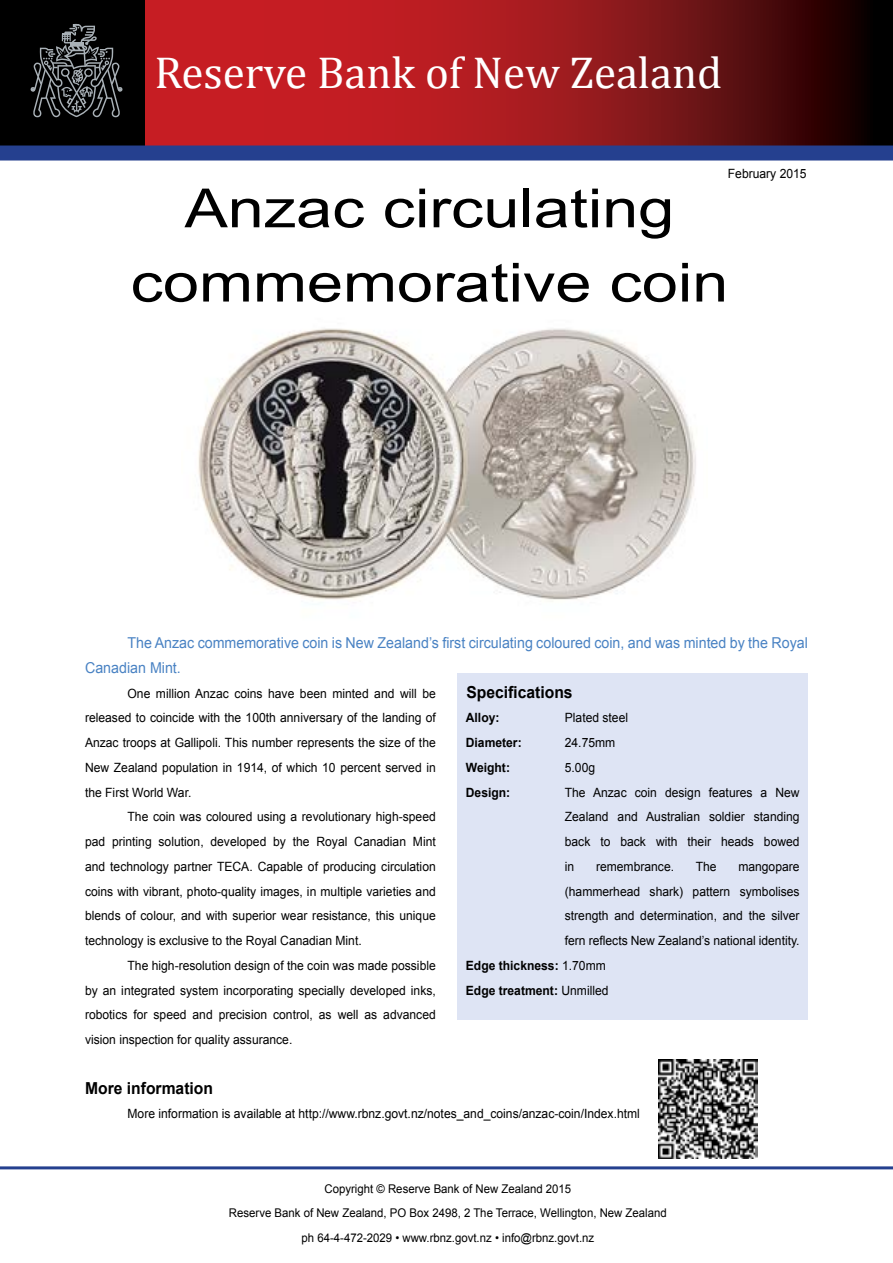
<style>
.page{position:relative;width:893px;height:1263px;background:#fff}
.page>*{position:absolute;margin:0;border:0;box-sizing:border-box;transform-origin:0 0}
.t1{font:54px/74.2px "Arial";color:#000;text-align:center;scale:1.2 1}
.t2{font:45px "Cambria";color:#fff}
.t3{font:700 16.5px "Arial";color:#000;scale:.95 1}
.t4{font:15px/24.8px "Arial";color:#4982c3;scale:.95 1}
.t5{font:12.75px/24.8px "Arial";color:#000;text-align:justify;scale:.95 1}
.t6{font:700 12.75px "Arial";color:#000;scale:.95 1}
.t7{font:12px/24.8px "Arial";color:#000;text-align:center;scale:.95 1}
.s1{font-weight:400}
</style>
<div class="page">
<img style="left:198px;top:328px;width:498px;height:274px">
<svg style="left:144px;top:0;width:749px;height:146px;background:#8f161a"></svg>
<div style="left:0;top:0;width:144px;height:153px;background:#000"></div>
<svg style="left:30px;top:24px;width:93px;height:94px"></svg>
<div style="left:0;top:146px;width:893px;height:15px;background:#25408f"></div>
<div style="left:457px;top:673px;width:351px;height:346px;background:#dee4f4"></div>
<hr style="left:0;top:1166px;width:893px;height:3px;background:#25408f">
<img style="left:659px;top:1059px;width:99px;height:99px">
<h2 class="t2" style="left:154px;top:46px;width:569px">Reserve Bank of New Zealand</h2>
<p class="t5" style="left:728px;top:161px;width:84px">February 2015</p>
<h1 class="t1" style="left:131px;top:172px;width:500px">Anzac circulating commemorative coin</h1>
<p class="t4" style="left:85px;top:631px;width:762px;text-indent:43px">The Anzac commemorative coin is New Zealand’s first circulating coloured coin, and was minted by the Royal<br>Canadian Mint.</p>
<p class="t3" style="left:466px;top:681px;width:113px">Specifications</p>
<p class="t6" style="left:466px;top:709px;width:37px">Alloy:</p>
<p class="t5" style="left:565px;top:706px;width:68px">Plated steel</p>
<p class="t6" style="left:466px;top:734px;width:60px">Diameter:</p>
<p class="t5" style="left:565px;top:730px;width:55px">24.75mm</p>
<p class="t6" style="left:466px;top:759px;width:48px">Weight:</p>
<p class="t5" style="left:565px;top:755px;width:33px">5.00g</p>
<p class="t6" style="left:466px;top:784px;width:48px">Design:</p>
<p class="t5" style="left:565px;top:780px;width:249px">The Anzac coin design features a New Zealand and Australian soldier standing back to back with their heads bowed in</p>
<p class="t5" style="left:85px;top:681px;width:371px;text-indent:43px">One million Anzac coins have been minted and will be released to coincide with the 100th anniversary of the landing of Anzac troops at Gallipoli. This number represents the size of the New Zealand population in 1914, of which 10 percent served in the First World War.</p>
<p class="t5" style="left:85px;top:805px;width:371px;text-indent:43px">The coin was coloured using a revolutionary high-speed pad printing solution, developed by the Royal Canadian Mint and technology partner TECA. Capable of producing circulation coins with vibrant, photo-quality images, in multiple varieties and blends of colour, and with superior wear resistance, this unique technology is exclusive to the Royal Canadian Mint.</p>
<p class="t5" style="left:85px;top:953px;width:371px;text-indent:43px">The high-resolution design of the coin was made possible by an integrated system incorporating specially developed inks, robotics for speed and precision control, as well as advanced vision inspection for quality assurance.</p>
<p class="t3" style="left:85px;top:1077px;width:136px">More information</p>
<p class="t5" style="left:128px;top:1102px;width:541px">More information is available at http://www.rbnz.govt.nz/notes_and_coins/anzac-coin/Index.html</p>
<p class="t5" style="left:596px;top:854px;width:84px">remembrance.</p>
<p class="t5" style="left:696px;top:854px;width:23px">The</p>
<p class="t5" style="left:738px;top:854px;width:66px">mangopare</p>
<p class="t5" style="left:565px;top:879px;width:249px">(hammerhead shark) pattern symbolises</p>
<p class="t5" style="left:565px;top:904px;width:249px">strength and determination, and the silver</p>
<p class="t5" style="left:565px;top:928px;width:249px">fern reflects New Zealand’s national identity.</p>
<p class="t6" style="left:466px;top:957px;width:149px">Edge thickness: <span class="s1">1.70mm</span></p>
<p class="t6" style="left:466px;top:981px;width:152px">Edge treatment: <span class="s1">Unmilled</span></p>
<p class="t7" style="left:229px;top:1176px;width:462px">Copyright © Reserve Bank of New Zealand 2015<br>Reserve Bank of New Zealand, PO Box 2498, 2 The Terrace, Wellington, New Zealand ph 64-4-472-2029 • www.rbnz.govt.nz • info@rbnz.govt.nz</p>
</div>
